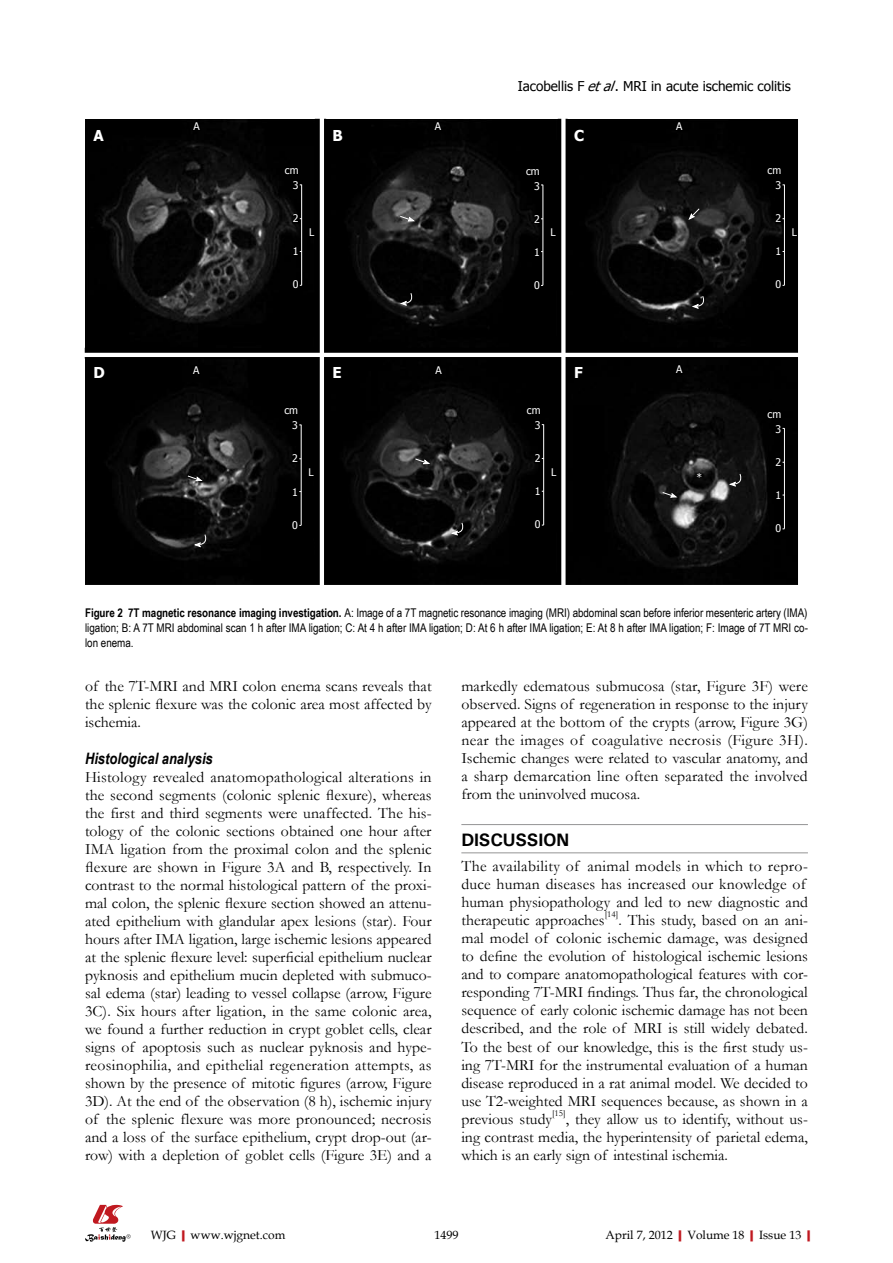
<style>
.page{position:relative;width:893px;height:1263px;background:#fff}
.page>*{position:absolute;margin:0;border:0;box-sizing:border-box;transform-origin:0 0}
.t1{font:700 18px "Univers";letter-spacing:-.01em;color:#000}
.t2{font:15.75px/18px "Garamond";color:#000;text-align:justify}
.t3{font:italic 700 15.75px "Arial Narrow";color:#000}
.t4{font:700 15px "Tahoma";color:#fff}
.t5{font:13.5px "Tahoma";color:#000}
.t6{font:12px/15px "Arial Narrow";color:#000;text-align:justify}
.t7{font:12px "Book Antiqua";color:#000}
.t8{font:10.5px/15px "Tahoma";color:#fff;text-align:right}
.t9{font:9.15px "Garamond";color:#000}
.s1{font-style:italic}
.s2{font-weight:700}
.s3{font-weight:700;color:#c01920}
</style>
<div class="page">
<svg style="left:85px;top:1205px;width:46px;height:37px"></svg>
<hr style="left:461px;top:824px;width:347px;height:1px;background:#949495">
<hr style="left:461px;top:852px;width:347px;height:1px;background:#949495">
<img style="left:85px;top:119px;width:713px;height:466px">
<hr style="left:301px;top:185px;width:1px;height:100px;background:#fff">
<svg style="left:308px;top:226px;width:7px;height:12px"></svg>
<svg style="left:282px;top:166px;width:20px;height:26px"></svg>
<svg style="left:289px;top:212px;width:13px;height:13px"></svg>
<svg style="left:292px;top:246px;width:10px;height:12px"></svg>
<svg style="left:290px;top:278px;width:12px;height:13px"></svg>
<svg style="left:190px;top:119px;width:13px;height:13px"></svg>
<hr style="left:543px;top:185px;width:1px;height:100px;background:#fff">
<svg style="left:549px;top:226px;width:9px;height:12px"></svg>
<svg style="left:524px;top:166px;width:19px;height:26px"></svg>
<svg style="left:530px;top:212px;width:13px;height:13px"></svg>
<svg style="left:533px;top:246px;width:10px;height:12px"></svg>
<svg style="left:532px;top:279px;width:11px;height:12px"></svg>
<svg style="left:432px;top:119px;width:12px;height:13px"></svg>
<hr style="left:784px;top:185px;width:1px;height:100px;background:#fff">
<svg style="left:790px;top:226px;width:8px;height:12px"></svg>
<svg style="left:765px;top:166px;width:19px;height:26px"></svg>
<svg style="left:772px;top:212px;width:12px;height:13px"></svg>
<svg style="left:775px;top:246px;width:9px;height:12px"></svg>
<svg style="left:773px;top:278px;width:11px;height:13px"></svg>
<svg style="left:673px;top:119px;width:13px;height:13px"></svg>
<hr style="left:784px;top:428px;width:1px;height:101px;background:#fff">
<svg style="left:765px;top:409px;width:19px;height:27px"></svg>
<svg style="left:772px;top:455px;width:12px;height:13px"></svg>
<svg style="left:775px;top:489px;width:9px;height:12px"></svg>
<svg style="left:773px;top:522px;width:11px;height:13px"></svg>
<svg style="left:673px;top:360px;width:13px;height:16px"></svg>
<hr style="left:301px;top:425px;width:1px;height:100px;background:#fff">
<svg style="left:307px;top:466px;width:8px;height:12px"></svg>
<svg style="left:282px;top:406px;width:19px;height:26px"></svg>
<svg style="left:288px;top:452px;width:13px;height:13px"></svg>
<svg style="left:291px;top:486px;width:10px;height:12px"></svg>
<svg style="left:290px;top:519px;width:11px;height:12px"></svg>
<svg style="left:190px;top:360px;width:12px;height:16px"></svg>
<hr style="left:543px;top:424px;width:1px;height:101px;background:#fff">
<svg style="left:550px;top:466px;width:8px;height:12px"></svg>
<svg style="left:524px;top:405px;width:20px;height:27px"></svg>
<svg style="left:531px;top:452px;width:13px;height:12px"></svg>
<svg style="left:534px;top:485px;width:10px;height:12px"></svg>
<svg style="left:532px;top:518px;width:12px;height:13px"></svg>
<svg style="left:432px;top:360px;width:13px;height:16px"></svg>
<svg style="left:400px;top:216px;width:14px;height:5px"></svg>
<svg style="left:689px;top:208px;width:11px;height:12px"></svg>
<svg style="left:662px;top:492px;width:15px;height:6px"></svg>
<svg style="left:415px;top:458px;width:14px;height:6px"></svg>
<svg style="left:187px;top:475px;width:15px;height:6px"></svg>
<svg style="left:401px;top:293px;width:14px;height:13px"></svg>
<svg style="left:693px;top:296px;width:13px;height:13px"></svg>
<svg style="left:730px;top:474px;width:14px;height:13px"></svg>
<svg style="left:452px;top:522px;width:14px;height:13px"></svg>
<svg style="left:195px;top:534px;width:14px;height:13px"></svg>
<div style="left:558px;top:119px;width:9px;height:466px;background:#000"></div>
<svg style="left:317px;top:121px;width:3px;height:463px"></svg>
<div style="left:315px;top:119px;width:11px;height:467px;border:1px solid #000"></div>
<svg style="left:87px;top:350px;width:710px;height:3px;background:#131313"></svg>
<div style="left:85px;top:348px;width:714px;height:10px;border:1px solid #000"></div>
<hr style="left:84px;top:353px;width:717px;height:4px;background:#fff">
<hr style="left:320px;top:117px;width:4px;height:477px;background:#fff">
<div style="left:561px;top:117px;width:5px;height:477px;background:#fff"></div>
<hr style="left:84px;top:585px;width:717px;height:4px;background:#fff">
<hr style="left:798px;top:117px;width:4px;height:477px;background:#fff">
<p class="t5" style="left:518px;top:77px;width:275px">Iacobellis F <span class="s1">etal</span>. MRI in acute ischemic colitis</p>
<p class="t8" style="left:193px;top:118px;width:8px">A</p>
<p class="t8" style="left:435px;top:118px;width:8px">A</p>
<p class="t4" style="left:94px;top:125px;width:12px">A</p>
<p class="t4" style="left:332px;top:125px;width:12px">B</p>
<p class="t4" style="left:574px;top:125px;width:12px">C</p>
<p class="t8" style="left:676px;top:118px;width:8px">A</p>
<p class="t8" style="left:285px;top:163px;width:15px">cm<br>3</p>
<p class="t8" style="left:293px;top:211px;width:7px">2</p>
<p class="t8" style="left:293px;top:244px;width:7px">1</p>
<p class="t8" style="left:293px;top:277px;width:7px">0</p>
<p class="t8" style="left:309px;top:224px;width:7px">L</p>
<p class="t8" style="left:526px;top:163px;width:15px">cm<br>3</p>
<p class="t8" style="left:534px;top:211px;width:7px">2</p>
<p class="t8" style="left:534px;top:244px;width:7px">1</p>
<p class="t8" style="left:534px;top:277px;width:7px">0</p>
<p class="t8" style="left:550px;top:224px;width:7px">L</p>
<p class="t8" style="left:768px;top:163px;width:15px">cm<br>3</p>
<p class="t8" style="left:775px;top:211px;width:7px">2</p>
<p class="t8" style="left:775px;top:244px;width:7px">1</p>
<p class="t8" style="left:775px;top:277px;width:7px">0</p>
<p class="t8" style="left:792px;top:224px;width:7px">L</p>
<p class="t8" style="left:435px;top:362px;width:8px">A</p>
<p class="t8" style="left:193px;top:362px;width:8px">A</p>
<p class="t4" style="left:94px;top:362px;width:13px">D</p>
<p class="t4" style="left:332px;top:362px;width:11px">E</p>
<p class="t4" style="left:574px;top:362px;width:10px">F</p>
<p class="t8" style="left:676px;top:361px;width:8px">A</p>
<p class="t8" style="left:284px;top:403px;width:15px">cm<br>3</p>
<p class="t8" style="left:292px;top:451px;width:7px">2</p>
<p class="t8" style="left:292px;top:484px;width:7px">1</p>
<p class="t8" style="left:292px;top:517px;width:7px">0</p>
<p class="t8" style="left:309px;top:464px;width:7px">L</p>
<p class="t8" style="left:527px;top:402px;width:15px">cm<br>3</p>
<p class="t8" style="left:535px;top:450px;width:7px">2</p>
<p class="t8" style="left:535px;top:483px;width:7px">1</p>
<p class="t8" style="left:535px;top:516px;width:7px">0</p>
<p class="t8" style="left:551px;top:464px;width:7px">L</p>
<p class="t8" style="left:697px;top:469px;width:7px">*</p>
<p class="t8" style="left:768px;top:406px;width:15px">cm<br>3</p>
<p class="t8" style="left:775px;top:454px;width:7px">2</p>
<p class="t8" style="left:775px;top:487px;width:7px">1</p>
<p class="t8" style="left:775px;top:520px;width:7px">0</p>
<p class="t6" style="left:85px;top:605px;width:724px"><span class="s2">Figure 2 7T magnetic resonance imaging investigation.</span> A: Image of a 7T magnetic resonance imaging (MRI) abdominal scan before inferior mesenteric artery (IMA) ligation; B: A 7T MRI abdominal scan 1 h after IMA ligation; C: At 4 h after IMA ligation; D: At 6 h after IMA ligation; E: At 8 h after IMA ligation; F: Image of 7T MRI co&shy;lon enema.</p>
<p class="t2" style="left:85px;top:676px;width:348px">of the 7T-MRI and MRI colon enema scans reveals that the splenic flexure was the colonic area most affected by ischemia.</p>
<p class="t3" style="left:85px;top:747px;width:129px">Histological analysis</p>
<p class="t2" style="left:85px;top:768px;width:348px">Histology revealed anatomopathological alterations in the second segments (colonic splenic flexure), whereas the first and third segments were unaffected. The his&shy;tology of the colonic sections obtained one hour after IMA ligation from the proximal colon and the splenic flexure are shown in Figure 3A and B, respectively. In contrast to the normal histological pattern of the proxi&shy;mal colon, the splenic flexure section showed an attenu&shy;ated epithelium with glandular apex lesions (star). Four hours after IMA ligation, large ischemic lesions appeared at the splenic flexure level: superficial epithelium nuclear pyknosis and epithelium mucin depleted with submuco&shy;sal edema (star) leading to vessel collapse (arrow, Figure 3C). Six hours after ligation, in the same colonic area, we found a further reduction in crypt goblet cells, clear signs of apoptosis such as nuclear pyknosis and hype&shy;reosinophilia, and epithelial regeneration attempts, as shown by the presence of mitotic figures (arrow, Figure 3D). At the end of the observation (8 h), ischemic injury of the splenic flexure was more pronounced; necrosis and a loss of the surface epithelium, crypt drop-out (ar&shy;row) with a depletion of goblet cells (Figure 3E) and a</p>
<p class="t2" style="left:461px;top:676px;width:348px">markedly edematous submucosa (star, Figure 3F) were observed. Signs of regeneration in response to the injury appeared at the bottom of the crypts (arrow, Figure 3G) near the images of coagulative necrosis (Figure 3H).<br>Ischemic changes were related to vascular anatomy, and a sharp demarcation line often separated the involved from the uninvolved mucosa.</p>
<p class="t1" style="left:461px;top:828px;width:110px">DISCUSSION</p>
<p class="t2" style="left:461px;top:856px;width:348px;text-align:left">The availability of animal models in which to repro&shy;duce human diseases has increased our knowledge of human physiopathology and led to new diagnostic and therapeutic approaches</p>
<p class="t9" style="left:605px;top:908px;width:15px">[14]</p>
<p class="t2" style="left:461px;top:910px;width:348px;text-indent:157px">. This study, based on an ani&shy;mal model of colonic ischemic damage, was designed to define the evolution of histological ischemic lesions and to compare anatomopathological features with cor&shy;responding 7T-MRI findings. Thus far, the chronological sequence of early colonic ischemic damage has not been described, and the role of MRI is still widely debated.<br>To the best of our knowledge, this is the first study us&shy;ing 7T-MRI for the instrumental evaluation of a human disease reproduced in a rat animal model. We decided to use T2-weighted MRI sequences because, as shown in a previous study</p>
<p class="t9" style="left:552px;top:1107px;width:15px">[15]</p>
<p class="t2" style="left:461px;top:1109px;width:348px;text-indent:104px">, they allow us to identify, without us&shy;ing contrast media, the hyperintensity of parietal edema, which is an early sign of intestinal ischemia.</p>
<p class="t7" style="left:151px;top:1226px;width:136px">WJG<span class="s3">|</span>www.wjgnet.com</p>
<p class="t7" style="left:434px;top:1226px;width:25px">1499</p>
<p class="t7" style="left:605px;top:1226px;width:212px">April 7, 2012<span class="s3">|</span>Volume 18<span class="s3">|</span>Issue 13<span class="s3">|</span></p>
</div>
